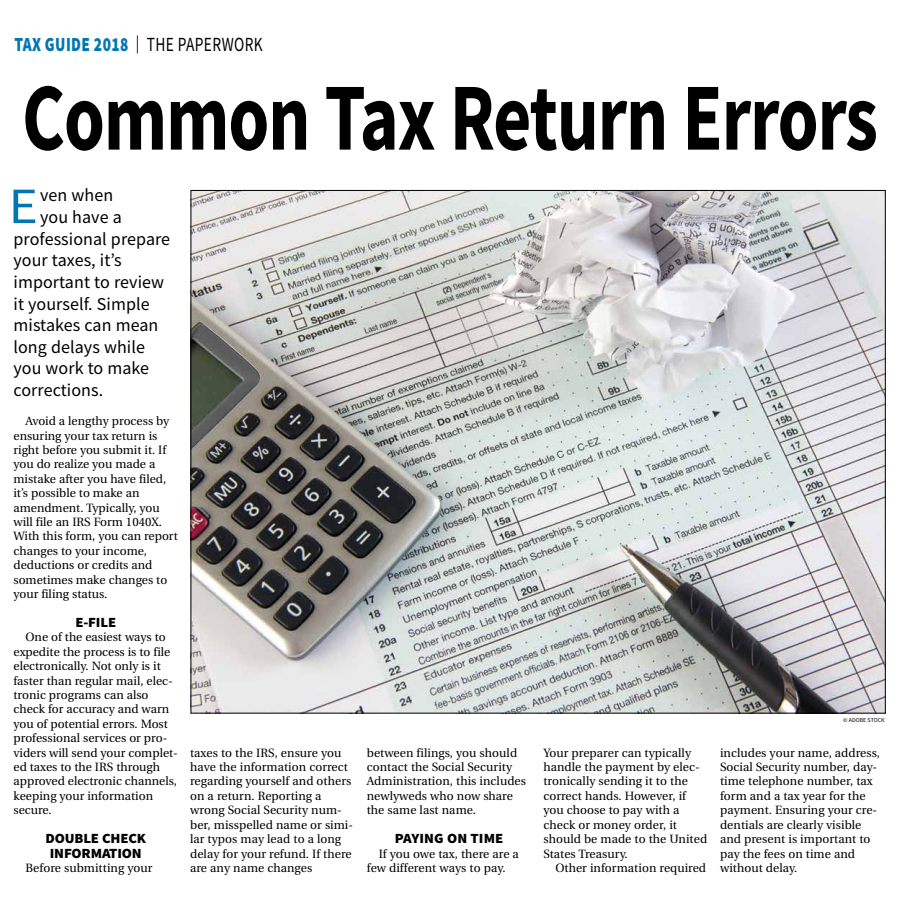
<style>
.page{position:relative;width:900px;height:908px;background:#fff}
.page>*{position:absolute;margin:0;border:0;box-sizing:border-box;transform-origin:0 0}
.t1{font:700 96px "Source Sans Pro";letter-spacing:-.015em;color:#000;scale:.77 1}
.t2{font:50.9px "Source Sans Pro";color:#0077b1;scale:1.1 1}
.t3{font:900 20px "Source Sans Pro";letter-spacing:.025em;color:#0077b1;scale:.77 1}
.t4{font:18px "Source Sans Pro";letter-spacing:.005em;color:#000}
.t5{font:900 14px/14.4px "Source Sans Pro";letter-spacing:-.01em;color:#000;text-align:center;scale:1.05 1}
.t6{font:12px/14.4px "Utopia";letter-spacing:.005em;color:#000}
.t7{font:6px "Source Sans Pro";color:#000}
.s1{font-weight:400;font-size:18px;color:#000}
.s2{font-weight:400;color:#000}
</style>
<div class="page">
<img style="left:193px;top:192px;width:691px;height:519px">
<h3 class="t3" style="left:14px;top:31px;width:324px">TAX GUIDE 2018 <span class="s1">|</span> <span class="s2">THE PAPERWORK</span></h3>
<h1 class="t1" style="left:22px;top:53px;width:1113px">Common Tax Return Errors</h1>
<h2 class="t2" style="left:8px;top:174px;width:28px">E</h2>
<h3 class="t4" style="left:40px;top:184px;width:75px">ven when</h3>
<h3 class="t4" style="left:40px;top:205px;width:83px">you have a</h3>
<h3 class="t4" style="left:14px;top:227px;width:158px">professional prepare</h3>
<h3 class="t4" style="left:14px;top:249px;width:110px">your taxes, it’s</h3>
<h3 class="t4" style="left:14px;top:270px;width:152px">important to review</h3>
<h3 class="t4" style="left:14px;top:292px;width:138px">it yourself. Simple</h3>
<h3 class="t4" style="left:14px;top:313px;width:146px">mistakes can mean</h3>
<h3 class="t4" style="left:14px;top:335px;width:133px">long delays while</h3>
<h3 class="t4" style="left:14px;top:357px;width:137px">you work to make</h3>
<h3 class="t4" style="left:14px;top:378px;width:91px">corrections.</h3>
<p class="t6" style="left:14px;top:414px;width:166px;text-indent:12px">Avoid a lengthy process by ensuring your tax return is right before you submit it. If you do realize you made a mistake after you have filed, it’s possible to make an amendment. Typically, you will file an IRS Form 1040X.<br>With this form, you can report changes to your income, deductions or credits and sometimes make changes to your filing status.</p>
<p class="t5" style="left:75px;top:614px;width:40px">E-FILE</p>
<p class="t6" style="left:14px;top:630px;width:166px;text-indent:12px">One of the easiest ways to expedite the process is to file electronically. Not only is it faster than regular mail, elec&shy;tronic programs can also check for accuracy and warn you of potential errors. Most professional services or pro&shy;viders will send your complet&shy;ed taxes to the IRS through approved electronic channels, keeping your information secure.</p>
<p class="t5" style="left:45px;top:830px;width:97px">DOUBLE CHECK<br>INFORMATION</p>
<p class="t6" style="left:26px;top:860px;width:128px">Before submitting your</p>
<p class="t6" style="left:190px;top:745px;width:165px">taxes to the IRS, ensure you have the information correct regarding yourself and others on a return. Reporting a wrong Social Security num&shy;ber, misspelled name or simi&shy;lar typos may lead to a long delay for your refund. If there are any name changes</p>
<p class="t6" style="left:367px;top:745px;width:161px">between filings, you should contact the Social Security<br>Administration, this includes newlyweds who now share the same last name.</p>
<p class="t5" style="left:395px;top:830px;width:105px">PAYING ON TIME</p>
<p class="t6" style="left:367px;top:846px;width:154px;text-indent:12px">If you owe tax, there are a few different ways to pay.</p>
<p class="t6" style="left:543px;top:745px;width:165px">Your preparer can typically handle the payment by elec&shy;tronically sending it to the correct hands. However, if you choose to pay with a check or money order, it should be made to the United<br>States Treasury.</p>
<p class="t6" style="left:555px;top:860px;width:152px">Other information required</p>
<p class="t7" style="left:843px;top:716px;width:43px">© ADOBE STOCK</p>
<p class="t6" style="left:720px;top:745px;width:162px">includes your name, address,<br>Social Security number, day&shy;time telephone number, tax form and a tax year for the payment. Ensuring your cre&shy;dentials are clearly visible and present is important to pay the fees on time and without delay.</p>
</div>
